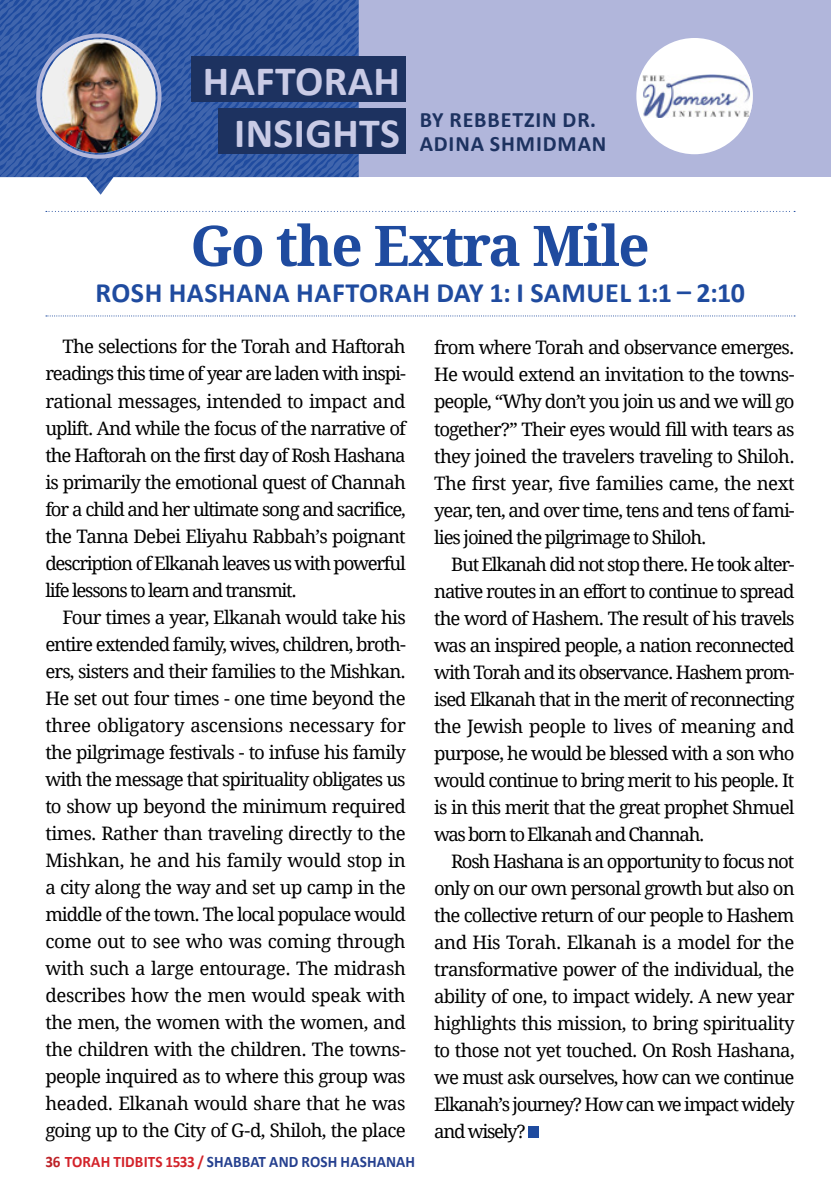
<style>
.page{position:relative;width:840px;height:1191px;background:#fff}
.page>*{position:absolute;margin:0;border:0;box-sizing:border-box;transform-origin:0 0}
.Heading_-_Article{font:700 56px "Droid Serif";letter-spacing:-.03em;color:#1f4b9f}
.t1{font:700 41.8px "Calibri";letter-spacing:.01em;color:#c9cbe6}
.Heading_-_Article-2{font:700 28px "Calibri";letter-spacing:.02em;color:#1f4b9f}
.t2{font:700 22px "Calibri";letter-spacing:.04em;color:#1d3260}
.Body_-_Main_English{font:18.6px/27px "Droid Serif";letter-spacing:-.065em;color:#000;text-align:justify}
.t3{font:700 16px "Calibri";letter-spacing:.01em;color:#25408f;scale:.95 1}
.s1{color:#bc2227}
.s2{color:#d3232a}
</style>
<div class="page">
<div style="left:261px;top:0;width:569px;height:176px;background:#b1b6db"></div>
<svg style="left:0;top:0;width:358px;height:195px"></svg>
<div style="left:42px;top:39px;width:113px;height:114px;background:#efefef;border-radius:50%"></div>
<img style="left:54px;top:40px;width:90px;height:113px">
<div style="left:191px;top:57px;width:214px;height:45px;background:#1d3260"></div>
<div style="left:218px;top:108px;width:187px;height:46px;background:#1d3260"></div>
<div style="left:36px;top:34px;width:125px;height:125px;border:4px solid #b1b6db;border-radius:50%"></div>
<div style="left:636px;top:38px;width:116px;height:116px;background:#fff;border-radius:50%"></div>
<img style="left:642px;top:74px;width:110px;height:44px">
<svg style="left:46px;top:211px;width:748px;height:1px"></svg>
<svg style="left:46px;top:315px;width:748px;height:1px"></svg>
<div style="left:527px;top:1126px;width:11px;height:11px;background:#1f4b9f"></div>
<p class="t1" style="left:203px;top:52px;width:198px">HAFTORAH</p>
<p class="t1" style="left:234px;top:103px;width:167px">INSIGHTS</p>
<p class="t2" style="left:419px;top:105px;width:178px">BY REBBETZIN DR.</p>
<p class="t2" style="left:419px;top:129px;width:188px">ADINA SHMIDMAN</p>
<p class="Heading_-_Article" style="left:190px;top:207px;width:460px">Go the Extra Mile</p>
<p class="Heading_-_Article-2" style="left:95px;top:273px;width:651px">ROSH HASHANA HAFTORAH DAY 1: I SAMUEL 1:1 – 2:10</p>
<p class="Body_-_Main_English" style="left:45px;top:333px;width:362px;text-indent:17px">The selections for the Torah and Haftorah readings this time of year are laden with inspi&shy;rational messages, intended to impact and uplift. And while the focus of the narrative of the Haftorah on the first day of Rosh Hashana is primarily the emotional quest of Channah for a child and her ultimate song and sacrifice, the Tanna Debei Eliyahu Rabbah’s poignant description of Elkanah leaves us with powerful life lessons to learn and transmit.</p>
<p class="Body_-_Main_English" style="left:45px;top:603px;width:362px;text-indent:17px">Four times a year, Elkanah would take his entire extended family, wives, children, broth&shy;ers, sisters and their families to the Mishkan.<br>He set out four times - one time beyond the three obligatory ascensions necessary for the pilgrimage festivals - to infuse his family with the message that spirituality obligates us to show up beyond the minimum required times. Rather than traveling directly to the Mishkan, he and his family would stop in a city along the way and set up camp in the middle of the town. The local populace would come out to see who was coming through with such a large entourage. The midrash describes how the men would speak with the men, the women with the women, and the children with the children. The towns&shy;people inquired as to where this group was headed. Elkanah would share that he was going up to the City of G-d, Shiloh, the place</p>
<p class="Body_-_Main_English" style="left:434px;top:334px;width:362px">from where Torah and observance emerges.<br>He would extend an invitation to the towns&shy;people, “Why don’t you join us and we will go together?” Their eyes would fill with tears as they joined the travelers traveling to Shiloh.<br>The first year, five families came, the next year, ten, and over time, tens and tens of fami&shy;lies joined the pilgrimage to Shiloh.</p>
<p class="Body_-_Main_English" style="left:434px;top:550px;width:362px;text-indent:17px">But Elkanah did not stop there. He took alter&shy;native routes in an effort to continue to spread the word of Hashem. The result of his travels was an inspired people, a nation reconnected with Torah and its observance. Hashem prom&shy;ised Elkanah that in the merit of reconnecting the Jewish people to lives of meaning and purpose, he would be blessed with a son who would continue to bring merit to his people. It is in this merit that the great prophet Shmuel was born to Elkanah and Channah.</p>
<p class="Body_-_Main_English" style="left:434px;top:847px;width:362px;text-indent:17px">Rosh Hashana is an opportunity to focus not only on our own personal growth but also on the collective return of our people to Hashem and His Torah. Elkanah is a model for the transformative power of the individual, the ability of one, to impact widely. A new year highlights this mission, to bring spirituality to those not yet touched. On Rosh Hashana, we must ask ourselves, how can we continue Elkanah’s journey? How can we impact widely and wisely?</p>
<p class="t3" style="left:45px;top:1150px;width:390px"><span class="s1">36</span> <span class="s2">TORAH TIDBITS 1533 /</span> SHABBAT AND ROSH HASHANAH</p>
</div>
